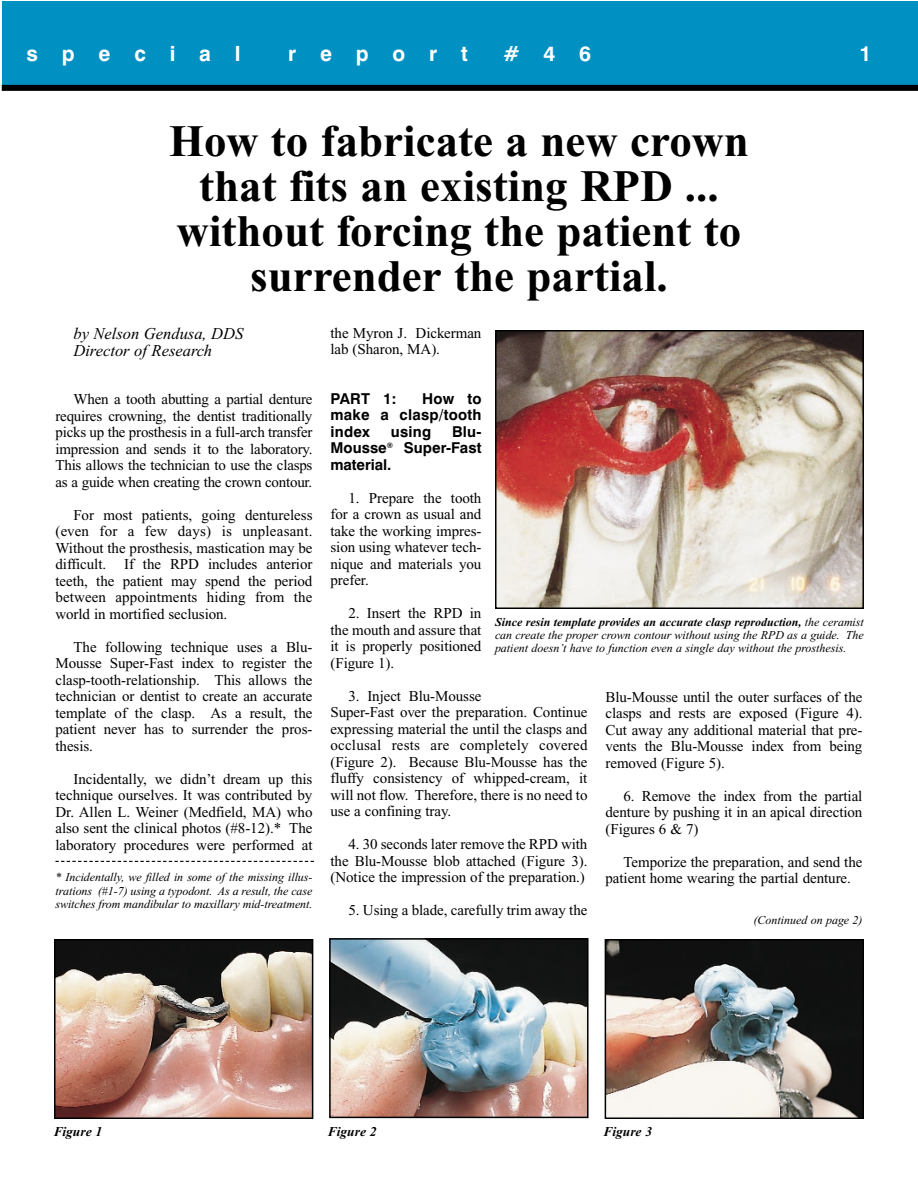
<style>
.page{position:relative;width:918px;height:1188px;background:#fff}
.page>*{position:absolute;margin:0;border:0;box-sizing:border-box;transform-origin:0 0}
.t1{font:700 45px/45px "Times New Roman";color:#000;text-align:center}
.t2{font:700 21px "Swiss 721 BT";letter-spacing:1.135em;color:#fff}
.t3{font:italic 16.5px/17.2px "Times New Roman";color:#000}
.t4{font:15px/16.5px "Times New Roman";letter-spacing:-.005em;color:#000;text-align:justify}
.t5{font:700 15px/16.5px "Swiss 721 BT";letter-spacing:.015em;color:#000;text-align:justify}
.t6{font:italic 700 13.5px "Times New Roman";color:#000}
.t7{font:italic 12px/13.5px "Times New Roman";color:#000;text-align:justify}
.s1{font-weight:700}
</style>
<div class="page">
<img style="left:498px;top:333px;width:363px;height:273px">
<div style="left:495px;top:330px;width:369px;height:279px;border:2px solid #000"></div>
<img style="left:57px;top:942px;width:253px;height:174px">
<div style="left:54px;top:939px;width:259px;height:180px;border:2px solid #000"></div>
<img style="left:332px;top:941px;width:254px;height:174px">
<div style="left:329px;top:938px;width:260px;height:180px;border:2px solid #000"></div>
<img style="left:608px;top:942px;width:253px;height:174px">
<div style="left:605px;top:939px;width:259px;height:180px;border:2px solid #000"></div>
<svg style="left:56px;top:861px;width:258px;height:1px"></svg>
<div style="left:2px;top:2px;width:916px;height:88px;background:#0091c2"></div>
<div style="left:2px;top:85px;width:916px;height:6px;background:#000"></div>
<h2 class="t2" style="left:27px;top:46px;width:216px">special</h2>
<h2 class="t2" style="left:288px;top:46px;width:181px">report</h2>
<h2 class="t2" style="left:504px;top:46px;width:89px">#46</h2>
<h2 class="t2" style="left:860px;top:46px;width:13px">1</h2>
<h1 class="t1" style="left:169px;top:124px;width:581px">How to fabricate a new crown that fits an existing RPD ... without forcing the patient to surrender the partial.</h1>
<p class="t3" style="left:74px;top:326px;width:171px">by Nelson Gendusa, DDS<br>Director of Research</p>
<p class="t4" style="left:56px;top:393px;width:258px;text-indent:18px">When a tooth abutting a partial denture requires crowning, the dentist traditionally picks up the prosthesis in a full-arch transfer impression and sends it to the laboratory.<br>This allows the technician to use the clasps as a guide when creating the crown contour.</p>
<p class="t4" style="left:56px;top:508px;width:259px;text-indent:18px">For most patients, going dentureless (even for a few days) is unpleasant.<br>Without the prosthesis, mastication may be difficult. If the RPD includes anterior teeth, the patient may spend the period between appointments hiding from the world in mortified seclusion.</p>
<p class="t4" style="left:56px;top:640px;width:259px;text-indent:18px">The following technique uses a Blu-Mousse Super-Fast index to register the clasp-tooth-relationship. This allows the technician or dentist to create an accurate template of the clasp. As a result, the patient never has to surrender the pros&shy;thesis.</p>
<p class="t4" style="left:56px;top:772px;width:259px;text-indent:18px">Incidentally, we didn’t dream up this technique ourselves. It was contributed by Dr. Allen L. Weiner (Medfield, MA) who also sent the clinical photos (#8-12).* The laboratory procedures were performed at</p>
<p class="t7" style="left:56px;top:872px;width:258px">* Incidentally, we filled in some of the missing illus&shy;trations (#1-7) using a typodont. As a result, the case switches from mandibular to maxillary mid-treatment.</p>
<p class="t4" style="left:330px;top:326px;width:152px">the Myron J. Dickerman lab (Sharon, MA).</p>
<p class="t5" style="left:330px;top:392px;width:68px">PART 1:</p>
<p class="t5" style="left:330px;top:392px;width:152px;text-indent:92px">How to make a clasp/tooth index</p>
<p class="t5" style="left:330px;top:425px;width:153px;text-indent:122px">Blu-Mousse<sup>®</sup> Super-Fast material.</p>
<p class="t4" style="left:331px;top:491px;width:153px;text-indent:18px">1. Prepare the tooth for a crown as usual and take the working impres&shy;sion using whatever tech&shy;nique and materials you prefer.</p>
<p class="t4" style="left:331px;top:607px;width:152px;text-indent:18px">2. Insert the RPD in the mouth and assure that it is properly positioned (Figure 1).</p>
<p class="t4" style="left:331px;top:689px;width:259px;text-align:left;text-indent:18px">3. Inject Blu-Mousse<br>Super-Fast over the preparation. Continue expressing material the until the clasps and occlusal rests are completely covered (Figure 2). Because Blu-Mousse has the fluffy consistency of whipped-cream, it will not flow. Therefore, there is no need to use a confining tray.</p>
<p class="t4" style="left:331px;top:838px;width:258px;text-indent:18px">4. 30 seconds later remove the RPD with the Blu-Mousse blob attached (Figure 3). (Notice the impression of the preparation.)</p>
<p class="t4" style="left:349px;top:904px;width:240px">5. Using a blade, carefully trim away the</p>
<p class="t5" style="left:391px;top:425px;width:42px">using</p>
<p class="t7" style="left:495px;top:617px;width:371px;line-height:12.8px"><span class="s1">Since resin template provides an accurate clasp reproduction,</span> the ceramist can create the proper crown contour without using the RPD as a guide. The patient doesn’t have to function even a single day without the prosthesis.</p>
<p class="t4" style="left:606px;top:690px;width:258px">Blu-Mousse until the outer surfaces of the clasps and rests are exposed (Figure 4).<br>Cut away any additional material that pre&shy;vents the Blu-Mousse index from being removed (Figure 5).</p>
<p class="t4" style="left:606px;top:789px;width:258px;text-indent:18px">6. Remove the index from the partial denture by pushing it in an apical direction (Figures 6 &amp; 7)</p>
<p class="t4" style="left:606px;top:855px;width:258px;text-indent:18px">Temporize the preparation, and send the patient home wearing the partial denture.</p>
<p class="t7" style="left:754px;top:914px;width:110px">(Continued on page 2)</p>
<p class="t6" style="left:54px;top:1127px;width:50px">Figure 1</p>
<p class="t6" style="left:328px;top:1127px;width:50px">Figure 2</p>
<p class="t6" style="left:604px;top:1127px;width:50px">Figure 3</p>
</div>
